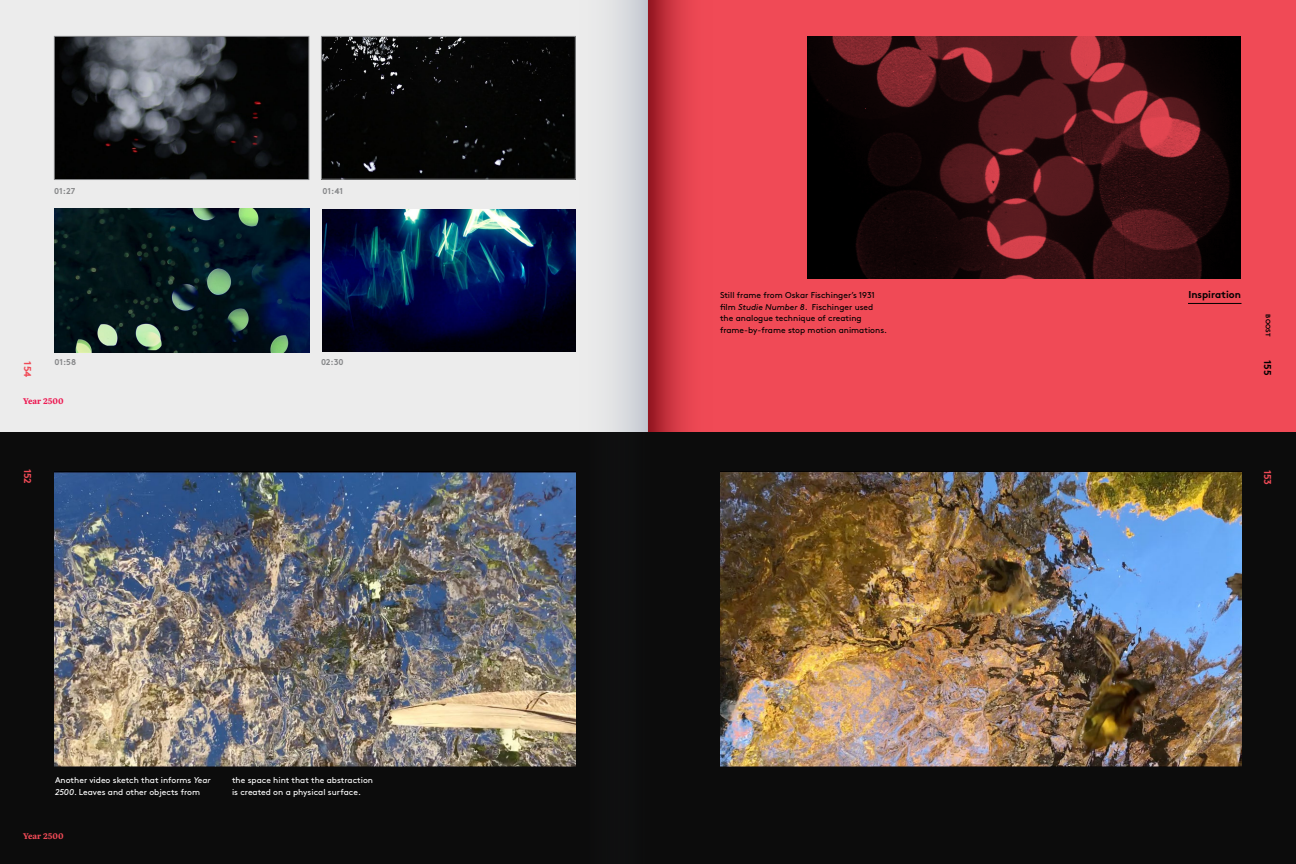
<style>
.page{position:relative;width:1296px;height:864px;background:#ececec}
.page>*{position:absolute;margin:0;border:0;box-sizing:border-box;transform-origin:0 0}
.t1{font:700 10px "Brown";color:#000}
.t2{font:700 10px "Brown";color:#f04a56}
.t3{font:8.5px/11.5px "Brown";color:#000}
.t4{font:8.5px/11.5px "Brown";color:#fff}
.t5{font:700 8.5px "Brown";letter-spacing:-.005em;color:#87888a}
.t6{font:700 8.5px "Eskorte Latin";color:#ed1851}
.t7{font:700 8.5px "Eskorte Latin";color:#f04a56}
.t8{font:700 6.5px "Brown";letter-spacing:.045em;color:#000}
.s1{font-style:italic}
</style>
<div class="page">
<div style="left:577px;top:0;width:71px;height:864px;background:linear-gradient(to right,#f3f2f0,#c9cdd4)"></div>
<div style="left:0;top:432px;width:1296px;height:432px;background:#0c0c0c"></div>
<img style="left:54px;top:471px;width:521px;height:295px">
<img style="left:720px;top:471px;width:522px;height:295px">
<div style="left:648px;top:0;width:648px;height:432px;background:#f04a56"></div>
<svg style="left:648px;top:0;width:40px;height:432px;background:#bd2d38"></svg>
<img style="left:56px;top:38px;width:251px;height:140px">
<div style="left:54px;top:36px;width:255px;height:144px;border:1px solid #87888a"></div>
<div style="left:323px;top:38px;width:251px;height:140px;background:#040404"></div>
<div style="left:321px;top:36px;width:255px;height:144px;border:1px solid #87888a"></div>
<img style="left:54px;top:209px;width:255px;height:143px">
<img style="left:322px;top:209px;width:253px;height:143px">
<img style="left:807px;top:36px;width:433px;height:243px">
<hr style="left:1188px;top:303px;width:54px;height:1px;background:#000">
<p class="t5" style="left:54px;top:184px;width:22px">01:27</p>
<p class="t5" style="left:323px;top:184px;width:22px">01:41</p>
<p class="t3" style="left:720px;top:289px;width:157px">Still frame from Oskar Fischinger’s 1931</p>
<p class="t1" style="left:1188px;top:286px;width:54px">Inspiration</p>
<p class="t3" style="left:720px;top:300px;width:169px">film <span class="s1">Studie Number 8</span>. Fischinger used the analogue technique of creating frame-by-frame stop motion animations.</p>
<p class="t8" style="left:1273px;top:314px;width:24px;rotate:90deg">BOOST</p>
<p class="t5" style="left:321px;top:355px;width:24px">02:30</p>
<p class="t5" style="left:54px;top:355px;width:23px">01:58</p>
<p class="t2" style="left:36px;top:361px;width:18px;rotate:90deg">154</p>
<p class="t1" style="left:1276px;top:360px;width:17px;rotate:90deg">155</p>
<p class="t6" style="left:23px;top:396px;width:42px">Year 2500</p>
<p class="t2" style="left:36px;top:469px;width:17px;rotate:90deg">152</p>
<p class="t2" style="left:1276px;top:470px;width:17px;rotate:90deg">153</p>
<p class="t4" style="left:55px;top:774px;width:157px">Another video sketch that informs <span class="s1">Year<br>2500</span>. Leaves and other objects from</p>
<p class="t4" style="left:232px;top:774px;width:143px">the space hint that the abstraction is created on a physical surface.</p>
<p class="t7" style="left:23px;top:831px;width:42px">Year 2500</p>
</div>
